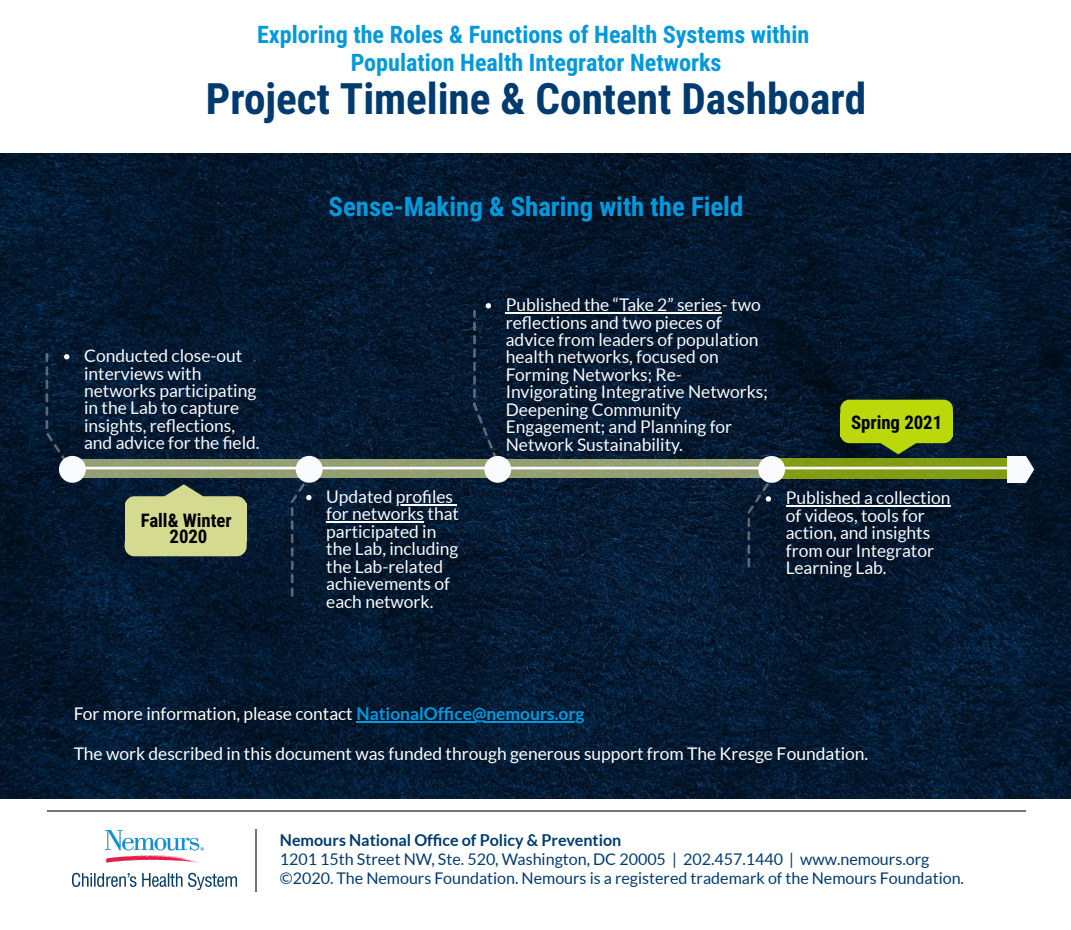
<style>
.page{position:relative;width:1071px;height:930px;background:#fff}
.page>*{position:absolute;margin:0;border:0;box-sizing:border-box;transform-origin:0 0}
.t1{font:700 43.23px "Roboto Condensed";color:#003a6f}
.t2{font:700 26.78px "Roboto Condensed";color:#0199dc}
.t3{font:700 24.15px/28.2px "Roboto Condensed";color:#0199dc;text-align:center}
.t4{font:700 18.72px/16.1px "Roboto Condensed";color:#000;text-align:center}
.t5{font:17.5px/17.5px "Lato";color:#fafbff}
.t6{font:17.5px "Lato";color:#fff}
.t7{font:16.1px/18.7px "Lato";color:#003a6f}
.t8{font:700 16.1px "Lato";color:#003a6f}
.s1{font-weight:700;color:#0199dc}
</style>
<div class="page">
<img style="left:0;top:153px;width:1071px;height:646px">
<svg style="left:785px;top:458px;width:223px;height:20px;background:#859f1b"></svg>
<svg style="left:86px;top:458px;width:661px;height:19px;background:#8d9972"></svg>
<hr style="left:74px;top:466px;width:938px;height:3px;background:#fafbff">
<hr style="left:396px;top:504px;width:57px;height:1px;background:#fafbff">
<hr style="left:326px;top:521px;width:98px;height:2px;background:#fafbff">
<hr style="left:506px;top:312px;width:216px;height:2px;background:#fafbff">
<svg style="left:291px;top:456px;width:32px;height:140px;background:#2c3f52"></svg>
<svg style="left:473px;top:303px;width:38px;height:179px;background:#233548"></svg>
<svg style="left:46px;top:353px;width:40px;height:129px;background:#23364a"></svg>
<hr style="left:357px;top:721px;width:228px;height:1px;background:#0199dc">
<svg style="left:747px;top:456px;width:38px;height:111px;background:#334453"></svg>
<hr style="left:786px;top:505px;width:165px;height:2px;background:#fafbff">
<div style="left:1008px;top:456px;width:18px;height:26px;background:#fafbff"></div>
<svg style="left:1026px;top:456px;width:8px;height:26px"></svg>
<img style="left:73px;top:830px;width:163px;height:59px">
<hr style="left:47px;top:810px;width:50px;height:2px;background:#757575">
<hr style="left:97px;top:810px;width:50px;height:2px;background:#757575">
<hr style="left:147px;top:810px;width:49px;height:2px;background:#757575">
<hr style="left:196px;top:810px;width:50px;height:2px;background:#757575">
<hr style="left:246px;top:810px;width:50px;height:2px;background:#757575">
<hr style="left:296px;top:810px;width:49px;height:2px;background:#757575">
<hr style="left:345px;top:810px;width:50px;height:2px;background:#757575">
<hr style="left:395px;top:810px;width:50px;height:2px;background:#757575">
<hr style="left:445px;top:810px;width:49px;height:2px;background:#757575">
<hr style="left:494px;top:810px;width:50px;height:2px;background:#757575">
<hr style="left:544px;top:810px;width:50px;height:2px;background:#757575">
<hr style="left:594px;top:810px;width:50px;height:2px;background:#757575">
<hr style="left:644px;top:810px;width:49px;height:2px;background:#757575">
<hr style="left:693px;top:810px;width:50px;height:2px;background:#757575">
<hr style="left:743px;top:810px;width:50px;height:2px;background:#757575">
<hr style="left:793px;top:810px;width:49px;height:2px;background:#757575">
<hr style="left:842px;top:810px;width:50px;height:2px;background:#757575">
<hr style="left:892px;top:810px;width:50px;height:2px;background:#757575">
<hr style="left:942px;top:810px;width:49px;height:2px;background:#757575">
<hr style="left:991px;top:810px;width:35px;height:2px;background:#757575">
<hr style="left:255px;top:842px;width:1px;height:50px;background:#757575">
<svg style="left:255px;top:829px;width:1px;height:13px"></svg>
<div style="left:125px;top:503px;width:122px;height:39px;background:#d4db90"></div>
<div style="left:125px;top:542px;width:122px;height:14px;background:#d4db90"></div>
<svg style="left:125px;top:484px;width:121px;height:19px;background:#5f6f5c"></svg>
<div style="left:840px;top:412px;width:113px;height:25px;background:#bad80a"></div>
<svg style="left:840px;top:399px;width:113px;height:14px;background:#acc90c"></svg>
<svg style="left:841px;top:437px;width:112px;height:17px;background:#556e1d"></svg>
<h3 class="t3" style="left:257px;top:21px;width:554px">Exploring the Roles &amp; Functions of Health Systems within<br>Population Health Integrator Networks</h3>
<h1 class="t1" style="left:206px;top:74px;width:662px">Project Timeline &amp; Content Dashboard</h1>
<p class="t5" style="left:84px;top:347px;width:177px">Conducted close-out interviews with networks participating in the Lab to capture insights, reflections, and advice for the field.</p>
<p class="t4" style="left:141px;top:512px;width:92px">Fall&amp; Winter<br>2020</p>
<h2 class="t2" style="left:329px;top:191px;width:416px">Sense-Making &amp; Sharing with the Field</h2>
<p class="t5" style="left:326px;top:488px;width:134px">Updated profiles for networks that participated in the Lab, including the Lab-related achievements of each network.</p>
<p class="t5" style="left:506px;top:296px;width:264px">Published the “Take 2” series- two reflections and two pieces of advice from leaders of population health networks, focused on<br>Forming Networks; Re-<br>Invigorating Integrative Networks;<br>Deepening Community<br>Engagement; and Planning for<br>Network Sustainability.</p>
<p class="t4" style="left:851px;top:414px;width:93px">Spring 2021</p>
<p class="t5" style="left:786px;top:489px;width:166px">Published a collection of videos, tools for action, and insights from our Integrator<br>Learning Lab.</p>
<p class="t6" style="left:74px;top:704px;width:512px">For more information, please contact <span class="s1">NationalOffice@nemours.org</span></p>
<p class="t6" style="left:74px;top:744px;width:796px">The work described in this document was funded through generous support from The Kresge Foundation.</p>
<p class="t8" style="left:280px;top:831px;width:343px">Nemours National Office of Policy &amp; Prevention</p>
<p class="t7" style="left:280px;top:849px;width:686px">1201 15th Street NW, Ste. 520, Washington, DC 20005 | 202.457.1440 | www.nemours.org ©2020. The Nemours Foundation. Nemours is a registered trademark of the Nemours Foundation.</p>
</div>
